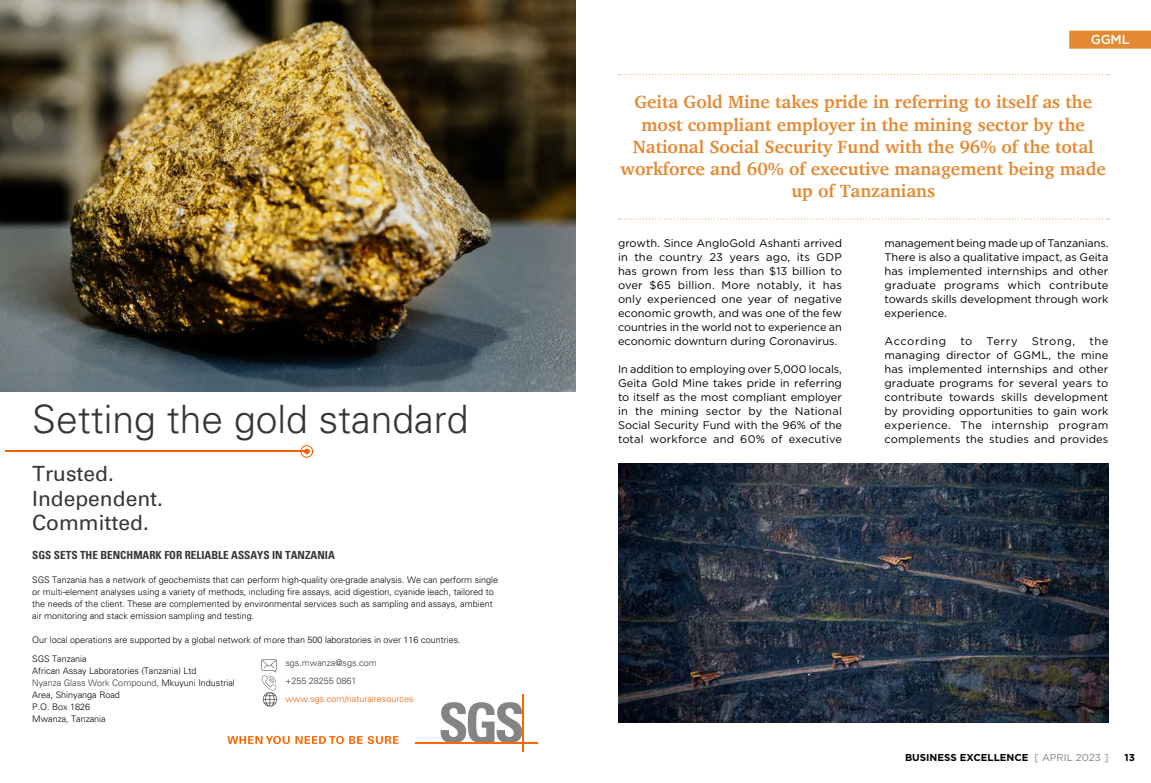
<style>
.page{position:relative;width:1151px;height:783px;background:#fff}
.page>*{position:absolute;margin:0;border:0;box-sizing:border-box;transform-origin:0 0}
.t1{font:300 39.1px "Univers LT Std";color:#363636}
.t2{font:21px/24.8px "Univers LT Pro 55 Roman";color:#363636}
.Pullquote{font:700 18px/22px "Charter";color:#e38932;text-align:center}
.Header_folio{font:500 13px "Gotham";color:#fff}
.t3{font:700 condensed 11.2px "Univers LT Std";color:#363636}
.Body_first_para{font:11px/14px "Gotham";color:#000;text-align:justify}
.Body_first_para-2{font:11px "Gotham";letter-spacing:.045em;color:#000}
.t4{font:700 10px "Gotham";color:#000}
.t5{font:300 9px/12px "Univers LT Std";color:#000}
.t6{font:300 9px/18px "Univers LT Std";color:#363636}
.s1{color:#363636}
.s2{color:#ef6100}
.s3{font-weight:400;color:#808080}
</style>
<div class="page">
<img style="left:0;top:0;width:575px;height:391px">
<svg style="left:227px;top:735px;width:172px;height:8px"></svg>
<svg style="left:440px;top:702px;width:82px;height:40px"></svg>
<hr style="left:416px;top:742px;width:122px;height:1px;background:#f60">
<hr style="left:522px;top:694px;width:1px;height:57px;background:#f60">
<hr style="left:5px;top:451px;width:305px;height:1px;background:#ef6100">
<svg style="left:300px;top:445px;width:13px;height:12px"></svg>
<svg style="left:261px;top:659px;width:16px;height:47px"></svg>
<div style="left:1069px;top:31px;width:82px;height:18px;background:#e38932"></div>
<svg style="left:618px;top:74px;width:491px;height:1px"></svg>
<svg style="left:618px;top:218px;width:491px;height:1px"></svg>
<img style="left:618px;top:463px;width:490px;height:259px">
<p class="t1" style="left:32px;top:395px;width:438px">Setting the gold standard</p>
<p class="t2" style="left:32px;top:460px;width:132px">Trusted.<br>Independent.<br>Committed.</p>
<p class="t3" style="left:32px;top:548px;width:304px">SGS SETS THE BENCHMARK FOR RELIABLE ASSAYS IN TANZANIA</p>
<p class="t5" style="left:32px;top:573px;width:467px">SGS Tanzania has a network of geochemists that can perform high-quality ore-grade analysis. We can perform single or multi-element analyses using a variety of methods, including fire assays, acid digestion, cyanide leach, tailored to the needs of the client. These are complemented by environmental services such as sampling and assays, ambient air monitoring and stack emission sampling and testing.</p>
<p class="t5" style="left:32px;top:633px;width:430px">Our local operations are supported by a global network of more than 500 laboratories in over 116 countries.</p>
<p class="t5" style="left:32px;top:652px;width:204px">SGS Tanzania<br>African Assay Laboratories (Tanzania) Ltd<br><span class="s1">Nyanza Glass Work Compound,</span> Mkuyuni Industrial<br>Area, Shinyanga Road<br>P.O. Box 1826<br>Mwanza, Tanzania</p>
<p class="t6" style="left:285px;top:654px;width:130px">sgs.mwanza@sgs.com<br>+255 28255 0861 <span class="s2">www.sgs.com/naturalresources</span></p>
<p class="Header_folio" style="left:1091px;top:31px;width:40px">GGML</p>
<p class="Pullquote" style="left:621px;top:91px;width:487px">Geita Gold Mine takes pride in referring to itself as the most compliant employer in the mining sector by the National Social Security Fund with the 96% of the total workforce and 60% of executive management being made up of Tanzanians</p>
<p class="Body_first_para" style="left:618px;top:235px;width:225px">growth. Since AngloGold Ashanti arrived in the country 23 years ago, its GDP has grown from less than $13 billion to over $65 billion. More notably, it has only experienced one year of negative economic growth, and was one of the few countries in the world not to experience an economic downturn during Coronavirus.</p>
<p class="Body_first_para" style="left:618px;top:361px;width:225px">In addition to employing over 5,000 locals, Geita Gold Mine takes pride in referring to itself as the most compliant employer in the mining sector by the National Social Security Fund with the 96% of the total workforce and 60% of executive</p>
<p class="Body_first_para" style="left:884px;top:235px;width:225px">management being made up of Tanzanians.<br>There is also a qualitative impact, as Geita has implemented internships and other graduate programs which contribute towards skills development through work experience.</p>
<p class="Body_first_para-2" style="left:884px;top:333px;width:63px">According</p>
<p class="Body_first_para" style="left:960px;top:333px;width:13px">to</p>
<p class="Body_first_para" style="left:987px;top:333px;width:32px">Terry</p>
<p class="Body_first_para" style="left:1032px;top:333px;width:45px">Strong,</p>
<p class="Body_first_para" style="left:884px;top:333px;width:225px;text-indent:205px">the managing director of GGML, the mine has implemented internships and other graduate programs for several years to contribute towards skills development by providing opportunities to gain work experience. The internship program</p>
<p class="Body_first_para" style="left:884px;top:431px;width:225px">complements the studies and provides</p>
<p class="t4" style="left:905px;top:750px;width:205px">BUSINESS EXCELLENCE <span class="s3">[ APRIL 2023 ]</span></p>
<p class="t4" style="left:1124px;top:750px;width:12px">13</p>
</div>
